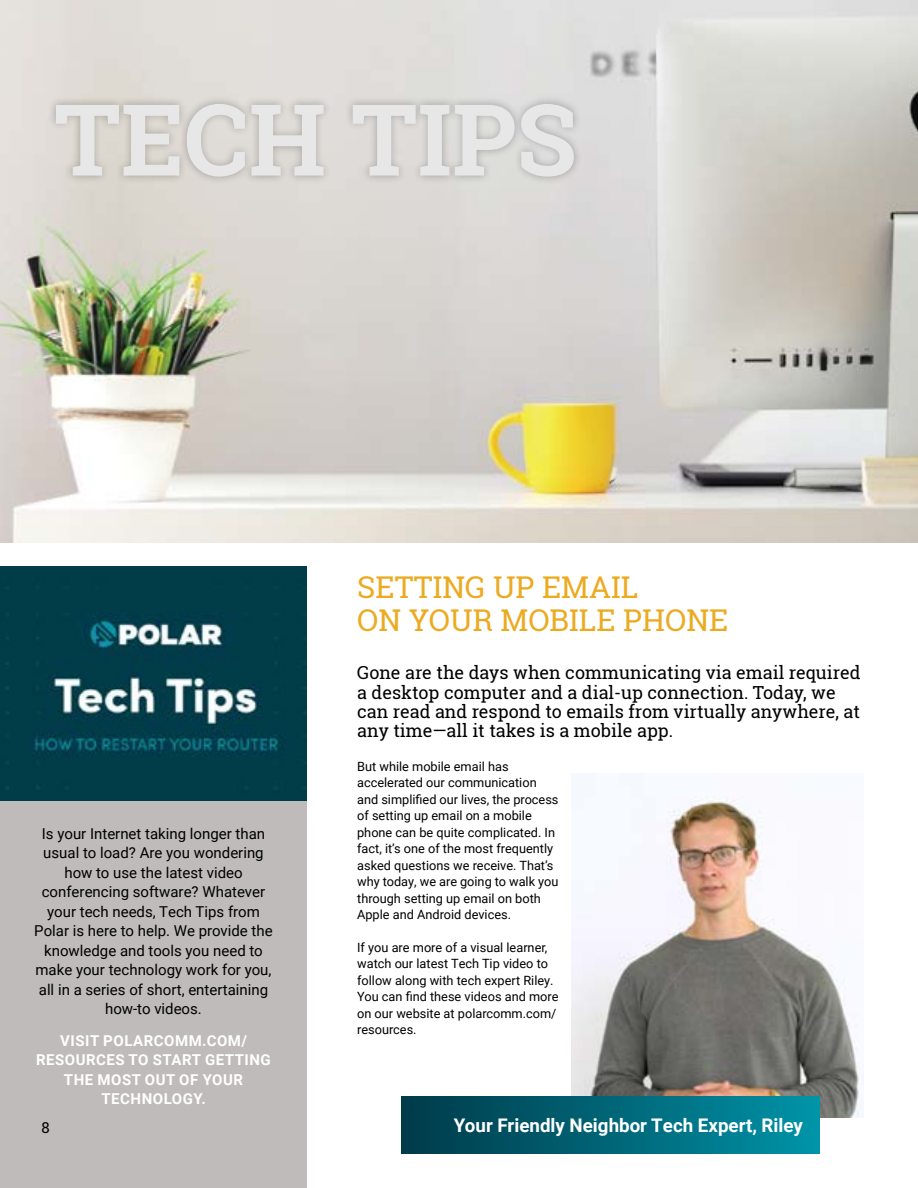
<style>
.page{position:relative;width:918px;height:1188px;background:#fff}
.page>*{position:absolute;margin:0;border:0;box-sizing:border-box;transform-origin:0 0}
.t1{font:700 99.45px "Roboto Slab";color:#e7e7e7}
.t2{font:30px/33px "Roboto Slab";color:#ecaa21}
.t3{font:700 18.75px "Roboto";color:#fff}
.t4{font:18px/19.5px "Roboto Slab";color:#000}
.t5{font:15px/19.5px "Roboto";color:#000;text-align:center}
.t6{font:700 15px/19.5px "Roboto";letter-spacing:.035em;color:#fff;text-align:center}
.t7{font:15px "Roboto Slab";color:#000}
.t8{font:12.75px/16.5px "Roboto";color:#000}
</style>
<div class="page">
<img style="left:0;top:0;width:918px;height:543px">
<div style="left:0;top:801px;width:307px;height:387px;background:#bebbba"></div>
<div style="left:47px;top:95px;width:536px;height:90px;background:#000;opacity:.25"></div>
<img style="left:571px;top:797px;width:293px;height:320px">
<div style="left:402px;top:1096px;width:418px;height:57px;background:linear-gradient(to right,#003a49,#0093a7)"></div>
<img style="left:0;top:567px;width:307px;height:234px">
<h1 class="t1" style="left:54px;top:71px;width:524px">TECH TIPS</h1>
<p class="t5" style="left:34px;top:823px;width:240px">Is your Internet taking longer than usual to load? Are you wondering how to use the latest video conferencing software? Whatever your tech needs, Tech Tips from<br>Polar is here to help. We provide the knowledge and tools you need to make your technology work for you, all in a series of short, entertaining how-to videos.</p>
<p class="t6" style="left:36px;top:1030px;width:236px">VISIT POLARCOMM.COM/<br>RESOURCES TO START GETTING<br>THE MOST OUT OF YOUR<br>TECHNOLOGY.</p>
<p class="t7" style="left:41px;top:1117px;width:10px">8</p>
<h2 class="t2" style="left:357px;top:571px;width:373px">SETTING UP EMAIL<br>ON YOUR MOBILE PHONE</h2>
<h3 class="t4" style="left:357px;top:663px;width:505px">Gone are the days when communicating via email required a desktop computer and a dial-up connection. Today, we can read and respond to emails from virtually anywhere, at any time—all it takes is a mobile app.</h3>
<p class="t8" style="left:357px;top:757px;width:203px">But while mobile email has accelerated our communication and simplified our lives, the process of setting up email on a mobile phone can be quite complicated. In fact, it’s one of the most frequently asked questions we receive. That’s why today, we are going to walk you through setting up email on both<br>Apple and Android devices.</p>
<p class="t8" style="left:357px;top:939px;width:203px">If you are more of a visual learner, watch our latest Tech Tip video to follow along with tech expert Riley.<br>You can find these videos and more on our website at polarcomm.com/ resources.</p>
<h3 class="t3" style="left:454px;top:1112px;width:351px">Your Friendly Neighbor Tech Expert, Riley</h3>
</div>
